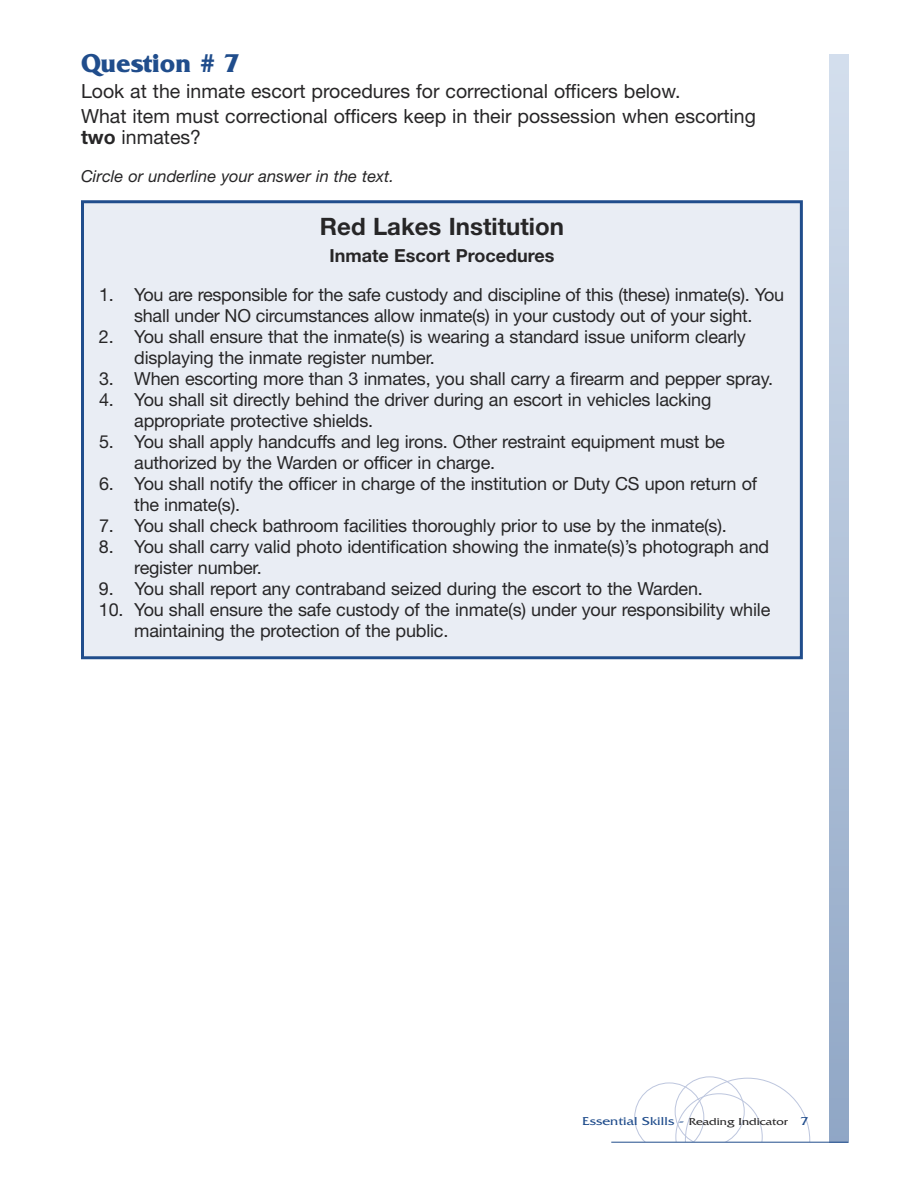
<style>
.page{position:relative;width:918px;height:1188px;background:#fff}
.page>*{position:absolute;margin:0;border:0;box-sizing:border-box;transform-origin:0 0}
.t1{font:700 27px "Friz Quadrata";color:#204d8c}
.t2{font:700 24px "Helvetica Neue";color:#272627}
.t3{font:19.5px/25.5px "Helvetica Neue";color:#272627}
.t4{font:18px/21px "Helvetica Neue";letter-spacing:-.01em;color:#272627}
.t5{font:700 18px "Helvetica Neue";color:#272627}
.t6{font:italic 16.5px "Helvetica Neue";color:#272627}
.t7{font:12px "Friz Quadrata";color:#204d8c;scale:1.25 1}
.s1{font-weight:700}
.s2{font-size:10.5px;color:#272627}
</style>
<div class="page">
<div style="left:830px;top:54px;width:18px;height:1089px;background:linear-gradient(to bottom,#d3deed,#90a6c5)"></div>
<svg style="left:676px;top:1078px;width:134px;height:64px"></svg>
<div style="left:675px;top:1077px;width:69px;height:69px;border:1px solid #bdc6de;border-radius:50%"></div>
<div style="left:377px;top:1143px;width:447px;height:45px;background:#fff"></div>
<hr style="left:611px;top:1142px;width:237px;height:1px;background:#204d8c">
<div style="left:84px;top:203px;width:716px;height:453px;background:#e9edf4"></div>
<div style="left:81px;top:200px;width:722px;height:459px;border:3px solid #204d8c"></div>
<h1 class="t1" style="left:81px;top:47px;width:160px">Question # 7</h1>
<p class="t3" style="left:81px;top:80px;width:676px">Look at the inmate escort procedures for correctional officers below.<br>What item must correctional officers keep in their possession when escorting</p>
<p class="t3" style="left:81px;top:126px;width:122px"><span class="s1">two</span> inmates?</p>
<p class="t6" style="left:81px;top:171px;width:314px">Circle or underline your answer in the text.</p>
<h2 class="t2" style="left:320px;top:218px;width:245px">Red Lakes Institution</h2>
<p class="t5" style="left:329px;top:249px;width:226px">Inmate Escort Procedures</p>
<p class="t4" style="left:99px;top:286px;width:687px;text-align:center">1. You are responsible for the safe custody and discipline of this (these) inmate(s). You shall under NO circumstances allow inmate(s) in your custody out of your sight.</p>
<p class="t4" style="left:134px;top:328px;width:613px;text-indent:-35px">2. You shall ensure that the inmate(s) is wearing a standard issue uniform clearly displaying the inmate register number.</p>
<p class="t4" style="left:99px;top:370px;width:676px">3. When escorting more than 3 inmates, you shall carry a firearm and pepper spray.</p>
<p class="t4" style="left:134px;top:391px;width:579px;text-indent:-35px">4. You shall sit directly behind the driver during an escort in vehicles lacking appropriate protective shields.</p>
<p class="t4" style="left:134px;top:433px;width:592px;text-indent:-35px">5. You shall apply handcuffs and leg irons. Other restraint equipment must be authorized by the Warden or officer in charge.</p>
<p class="t4" style="left:134px;top:475px;width:624px;text-indent:-35px">6. You shall notify the officer in charge of the institution or Duty CS upon return of the inmate(s).</p>
<p class="t4" style="left:99px;top:517px;width:629px">7. You shall check bathroom facilities thoroughly prior to use by the inmate(s).</p>
<p class="t4" style="left:134px;top:538px;width:636px;text-indent:-35px">8. You shall carry valid photo identification showing the inmate(s)’s photograph and register number.</p>
<p class="t4" style="left:99px;top:580px;width:605px">9. You shall report any contraband seized during the escort to the Warden.</p>
<p class="t4" style="left:134px;top:601px;width:638px;text-indent:-35px">10. You shall ensure the safe custody of the inmate(s) under your responsibility while maintaining the protection of the public.</p>
<p class="t7" style="left:582px;top:1114px;width:183px">Essential Skills - <span class="s2">Reading Indicator</span> 7</p>
</div>
